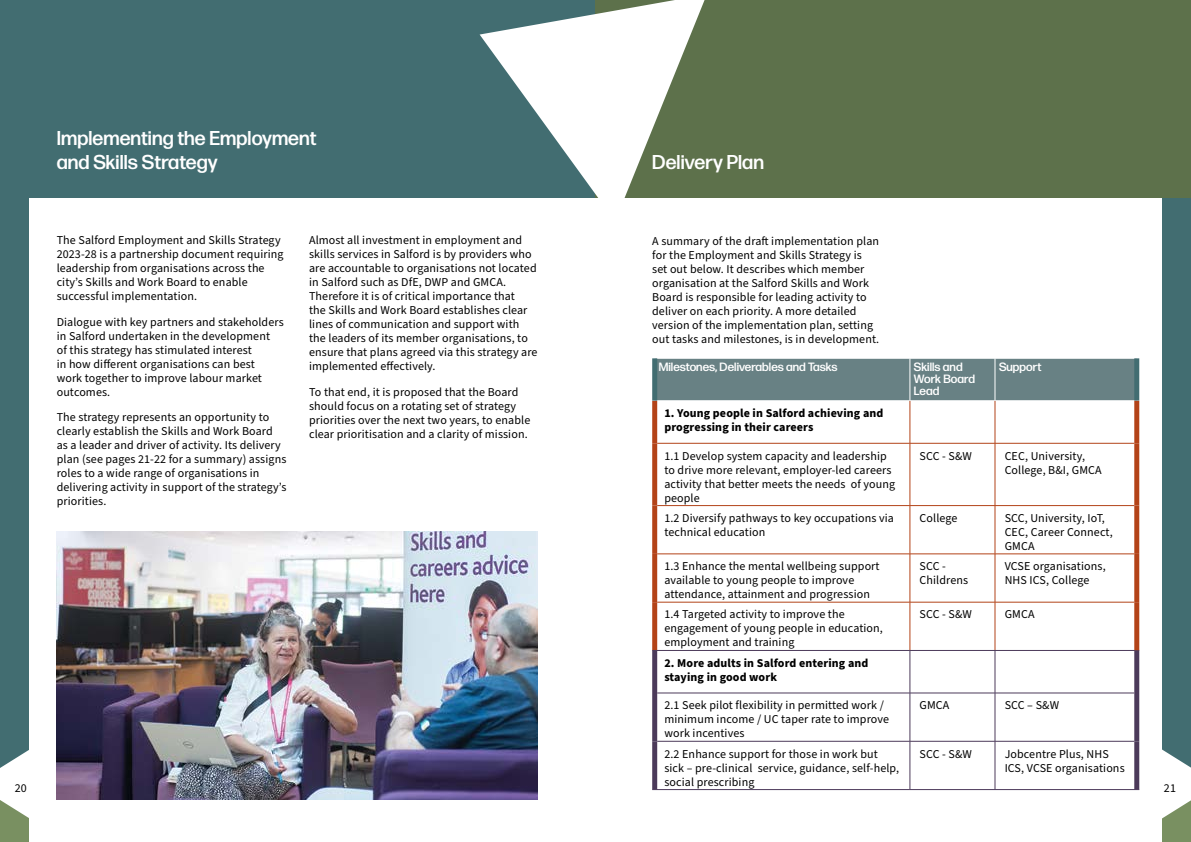
<style>
.page{position:relative;width:1191px;height:842px;background:#fff}
.page>*{position:absolute;margin:0;border:0;box-sizing:border-box;transform-origin:0 0}
.section_heads{font:500 20px/24px "Forma DJR Deck";letter-spacing:.005em;color:#fff}
.body{font:12px/14px "Source Sans Pro";letter-spacing:.01em;color:#000}
.body-2{font:700 12px/14px "Source Sans Pro";letter-spacing:.01em;color:#000}
.table_header{font:500 12px/12px "Forma DJR Deck";letter-spacing:.005em;color:#fff}
</style>
<div class="page">
<div style="left:1162px;top:784px;width:29px;height:58px;background:#799061"></div>
<div style="left:1162px;top:0;width:29px;height:789px;background:#426d71"></div>
<svg style="left:1162px;top:749px;width:29px;height:70px"></svg>
<div style="left:0;top:788px;width:28px;height:54px;background:#799061"></div>
<div style="left:0;top:0;width:28px;height:780px;background:#426d71"></div>
<svg style="left:0;top:743px;width:29px;height:82px"></svg>
<div style="left:0;top:0;width:1191px;height:198px;background:#426d71"></div>
<div style="left:595px;top:0;width:596px;height:198px;background:#5d714b"></div>
<svg style="left:479px;top:0;width:226px;height:198px;fill:#fff"></svg>
<img style="left:57px;top:531px;width:480px;height:268px">
<div style="left:657px;top:359px;width:477px;height:42px;background:#688184"></div>
<hr style="left:909px;top:358px;width:1px;height:43px;background:#fff">
<hr style="left:994px;top:358px;width:1px;height:43px;background:#fff">
<hr style="left:909px;top:401px;width:1px;height:42px;background:#b34318">
<hr style="left:994px;top:401px;width:1px;height:42px;background:#b34318">
<hr style="left:657px;top:443px;width:253px;height:1px;background:#b34318">
<hr style="left:910px;top:443px;width:85px;height:1px;background:#b34318">
<hr style="left:909px;top:443px;width:1px;height:62px;background:#b34318">
<hr style="left:995px;top:443px;width:139px;height:1px;background:#b34318">
<hr style="left:994px;top:443px;width:1px;height:62px;background:#b34318">
<hr style="left:657px;top:505px;width:253px;height:1px;background:#b34318">
<hr style="left:910px;top:505px;width:85px;height:1px;background:#b34318">
<hr style="left:909px;top:506px;width:1px;height:48px;background:#b34318">
<hr style="left:995px;top:505px;width:139px;height:1px;background:#b34318">
<hr style="left:994px;top:506px;width:1px;height:48px;background:#b34318">
<hr style="left:657px;top:554px;width:253px;height:1px;background:#b34318">
<hr style="left:910px;top:554px;width:85px;height:1px;background:#b34318">
<hr style="left:909px;top:554px;width:1px;height:48px;background:#b34318">
<hr style="left:995px;top:554px;width:139px;height:1px;background:#b34318">
<hr style="left:994px;top:554px;width:1px;height:48px;background:#b34318">
<hr style="left:657px;top:602px;width:253px;height:1px;background:#b34318">
<hr style="left:910px;top:602px;width:85px;height:1px;background:#b34318">
<hr style="left:909px;top:602px;width:1px;height:48px;background:#b34318">
<hr style="left:995px;top:602px;width:139px;height:1px;background:#b34318">
<hr style="left:994px;top:602px;width:1px;height:48px;background:#b34318">
<div style="left:652px;top:401px;width:5px;height:42px;background:#b34318"></div>
<div style="left:652px;top:443px;width:5px;height:63px;background:#b34318"></div>
<div style="left:652px;top:506px;width:5px;height:48px;background:#b34318"></div>
<div style="left:652px;top:554px;width:5px;height:48px;background:#b34318"></div>
<div style="left:652px;top:602px;width:5px;height:48px;background:#b34318"></div>
<div style="left:652px;top:358px;width:5px;height:43px;background:#426d71"></div>
<hr style="left:652px;top:650px;width:258px;height:1px;background:#4c3a5a">
<hr style="left:910px;top:650px;width:85px;height:1px;background:#4c3a5a">
<hr style="left:909px;top:651px;width:1px;height:42px;background:#4c3a5a">
<hr style="left:995px;top:650px;width:144px;height:1px;background:#4c3a5a">
<hr style="left:994px;top:651px;width:1px;height:42px;background:#4c3a5a">
<hr style="left:657px;top:693px;width:253px;height:1px;background:#4c3a5a">
<hr style="left:910px;top:693px;width:85px;height:1px;background:#4c3a5a">
<hr style="left:909px;top:693px;width:1px;height:48px;background:#4c3a5a">
<hr style="left:995px;top:693px;width:139px;height:1px;background:#4c3a5a">
<hr style="left:994px;top:693px;width:1px;height:48px;background:#4c3a5a">
<hr style="left:657px;top:741px;width:253px;height:1px;background:#4c3a5a">
<hr style="left:910px;top:741px;width:85px;height:1px;background:#4c3a5a">
<hr style="left:909px;top:741px;width:1px;height:48px;background:#4c3a5a">
<hr style="left:995px;top:741px;width:139px;height:1px;background:#4c3a5a">
<hr style="left:994px;top:741px;width:1px;height:48px;background:#4c3a5a">
<div style="left:652px;top:651px;width:5px;height:42px;background:#4c3a5a"></div>
<div style="left:652px;top:693px;width:5px;height:48px;background:#4c3a5a"></div>
<div style="left:652px;top:741px;width:5px;height:48px;background:#4c3a5a"></div>
<hr style="left:652px;top:789px;width:258px;height:1px;background:#4c3a5a">
<hr style="left:910px;top:789px;width:85px;height:1px;background:#4c3a5a">
<hr style="left:995px;top:789px;width:144px;height:1px;background:#4c3a5a">
<div style="left:1134px;top:358px;width:5px;height:43px;background:#426d71"></div>
<div style="left:1134px;top:401px;width:5px;height:42px;background:#b34318"></div>
<div style="left:1134px;top:443px;width:5px;height:63px;background:#b34318"></div>
<div style="left:1134px;top:506px;width:5px;height:48px;background:#b34318"></div>
<div style="left:1134px;top:554px;width:5px;height:48px;background:#b34318"></div>
<div style="left:1134px;top:602px;width:5px;height:48px;background:#b34318"></div>
<div style="left:1134px;top:651px;width:5px;height:42px;background:#4c3a5a"></div>
<div style="left:1134px;top:693px;width:5px;height:48px;background:#4c3a5a"></div>
<div style="left:1134px;top:741px;width:5px;height:48px;background:#4c3a5a"></div>
<h2 class="section_heads" style="left:57px;top:126px;width:261px">Implementing the Employment and Skills Strategy</h2>
<h2 class="section_heads" style="left:652px;top:149px;width:113px">Delivery Plan</h2>
<p class="body" style="left:57px;top:234px;width:228px">The Salford Employment and Skills Strategy 2023-28 is a partnership document requiring leadership from organisations across the city’s Skills and Work Board to enable successful implementation.</p>
<p class="body" style="left:57px;top:315px;width:228px">Dialogue with key partners and stakeholders in Salford undertaken in the development<br>of this strategy has stimulated interest<br>in how different organisations can best<br>work together to improve labour market outcomes.</p>
<p class="body" style="left:57px;top:410px;width:231px">The strategy represents an opportunity to clearly establish the Skills and Work Board as a leader and driver of activity. Its delivery plan (see pages 21-22 for a summary) assigns roles to a wide range of organisations in delivering activity in support of the strategy’s priorities.</p>
<p class="body" style="left:309px;top:234px;width:230px">Almost all investment in employment and skills services in Salford is by providers who are accountable to organisations not located in Salford such as DfE, DWP and GMCA.<br>Therefore it is of critical importance that<br>the Skills and Work Board establishes clear lines of communication and support with the leaders of its member organisations, to ensure that plans agreed via this strategy are implemented effectively.</p>
<p class="body" style="left:309px;top:385px;width:223px">To that end, it is proposed that the Board should focus on a rotating set of strategy priorities over the next two years, to enable clear prioritisation and a clarity of mission.</p>
<p class="body" style="left:652px;top:234px;width:228px">A summary of the draft implementation plan for the Employment and Skills Strategy is set out below. It describes which member organisation at the Salford Skills and Work Board is responsible for leading activity to deliver on each priority. A more detailed version of the implementation plan, setting out tasks and milestones, is in development.</p>
<p class="table_header" style="left:658px;top:361px;width:180px">Milestones, Deliverables and Tasks</p>
<p class="table_header" style="left:914px;top:361px;width:63px">Skills and<br>Work Board<br>Lead</p>
<p class="table_header" style="left:999px;top:361px;width:44px">Support</p>
<p class="body-2" style="left:664px;top:406px;width:220px">1. Young people in Salford achieving and progressing in their careers</p>
<p class="body" style="left:664px;top:449px;width:232px">1.1 Develop system capacity and leadership to drive more relevant, employer-led careers activity that better meets the needs of young people</p>
<p class="body" style="left:919px;top:449px;width:54px">SCC - S&amp;W</p>
<p class="body" style="left:1004px;top:449px;width:99px">CEC, University,<br>College, B&amp;I, GMCA</p>
<p class="body" style="left:664px;top:511px;width:231px">1.2 Diversify pathways to key occupations via technical education</p>
<p class="body" style="left:919px;top:511px;width:39px">College</p>
<p class="body" style="left:1004px;top:511px;width:110px">SCC, University, IoT,<br>CEC, Career Connect,<br>GMCA</p>
<p class="body" style="left:664px;top:559px;width:217px">1.3 Enhance the mental wellbeing support available to young people to improve attendance, attainment and progression</p>
<p class="body" style="left:919px;top:559px;width:50px">SCC -<br>Childrens</p>
<p class="body" style="left:1004px;top:559px;width:102px">VCSE organisations,<br>NHS ICS, College</p>
<p class="body" style="left:664px;top:608px;width:220px">1.4 Targeted activity to improve the engagement of young people in education, employment and training</p>
<p class="body" style="left:919px;top:608px;width:54px">SCC - S&amp;W</p>
<p class="body" style="left:1004px;top:608px;width:31px">GMCA</p>
<p class="body-2" style="left:664px;top:656px;width:205px">2. More adults in Salford entering and staying in good work</p>
<p class="body" style="left:664px;top:699px;width:226px">2.1 Seek pilot flexibility in permitted work / minimum income / UC taper rate to improve work incentives</p>
<p class="body" style="left:919px;top:699px;width:31px">GMCA</p>
<p class="body" style="left:1004px;top:699px;width:56px">SCC – S&amp;W</p>
<p class="body" style="left:664px;top:747px;width:236px">2.2 Enhance support for those in work but sick – pre-clinical service, guidance, self-help, social prescribing</p>
<p class="body" style="left:919px;top:747px;width:54px">SCC - S&amp;W</p>
<p class="body" style="left:1004px;top:747px;width:121px">Jobcentre Plus, NHS<br>ICS, VCSE organisations</p>
<p class="body" style="left:15px;top:781px;width:14px">20</p>
<p class="body" style="left:1164px;top:781px;width:14px">21</p>
</div>
